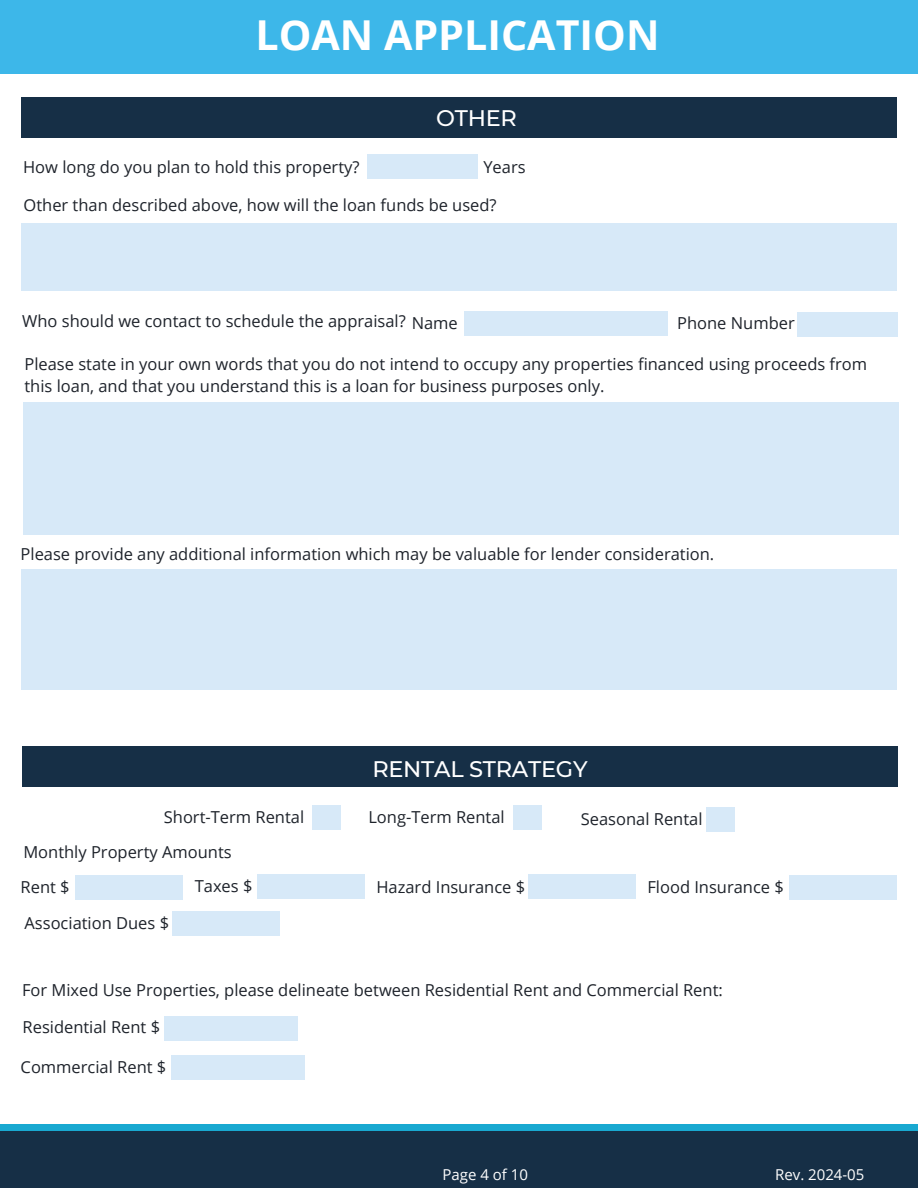
<style>
.page{position:relative;width:918px;height:1188px;background:#fff}
.page>*{position:absolute;margin:0;border:0;box-sizing:border-box;transform-origin:0 0}
.t1{font:700 41.25px "Open Sans";color:#fff}
.t2{font:500 22.5px "Montserrat";letter-spacing:-.01em;color:#fff}
.t3{font:16.5px/22.5px "Open Sans";color:#1e232b}
.t4{font:15px "Open Sans";color:#fff}
</style>
<div class="page">
<div style="left:21px;top:97px;width:875px;height:40px;background:#162f46"></div>
<div style="left:22px;top:747px;width:875px;height:40px;background:#162f46"></div>
<div style="left:0;top:1125px;width:918px;height:13px;background:#19a9d1"></div>
<div style="left:0;top:1131px;width:918px;height:57px;background:#162f46"></div>
<div style="left:0;top:0;width:918px;height:73px;background:#3db7e9"></div>
<div style="left:21px;top:570px;width:875px;height:120px;background:#d7e9f8"></div>
<div style="left:367px;top:154px;width:111px;height:25px;background:#d7e9f8"></div>
<div style="left:313px;top:805px;width:28px;height:25px;background:#d7e9f8"></div>
<div style="left:514px;top:805px;width:28px;height:25px;background:#d7e9f8"></div>
<div style="left:706px;top:807px;width:28px;height:25px;background:#d7e9f8"></div>
<div style="left:75px;top:875px;width:108px;height:25px;background:#d7e9f8"></div>
<div style="left:257px;top:874px;width:108px;height:25px;background:#d7e9f8"></div>
<div style="left:789px;top:875px;width:108px;height:25px;background:#d7e9f8"></div>
<div style="left:21px;top:224px;width:875px;height:67px;background:#d7e9f8"></div>
<div style="left:797px;top:312px;width:100px;height:25px;background:#d7e9f8"></div>
<div style="left:464px;top:311px;width:204px;height:25px;background:#d7e9f8"></div>
<div style="left:23px;top:402px;width:875px;height:133px;background:#d7e9f8"></div>
<div style="left:528px;top:874px;width:108px;height:25px;background:#d7e9f8"></div>
<div style="left:172px;top:911px;width:108px;height:25px;background:#d7e9f8"></div>
<div style="left:164px;top:1016px;width:134px;height:25px;background:#d7e9f8"></div>
<div style="left:172px;top:1056px;width:133px;height:24px;background:#d7e9f8"></div>
<p class="t1" style="left:255px;top:6px;width:406px">LOAN APPLICATION</p>
<p class="t2" style="left:436px;top:104px;width:82px">OTHER</p>
<p class="t3" style="left:23px;top:155px;width:338px">How long do you plan to hold this property?</p>
<p class="t3" style="left:24px;top:193px;width:475px">Other than described above, how will the loan funds be used?</p>
<p class="t3" style="left:483px;top:155px;width:44px">Years</p>
<p class="t3" style="left:22px;top:310px;width:437px">Who should we contact to schedule the appraisal? Name</p>
<p class="t3" style="left:677px;top:311px;width:119px">Phone Number</p>
<p class="t3" style="left:24px;top:352px;width:844px">Please state in your own words that you do not intend to occupy any properties financed using proceeds from this loan, and that you understand this is a loan for business purposes only.</p>
<p class="t3" style="left:21px;top:542px;width:695px">Please provide any additional information which may be valuable for lender consideration.</p>
<p class="t2" style="left:372px;top:755px;width:217px">RENTAL STRATEGY</p>
<p class="t3" style="left:164px;top:806px;width:142px">Short-Term Rental</p>
<p class="t3" style="left:368px;top:806px;width:138px">Long-Term Rental</p>
<p class="t3" style="left:581px;top:807px;width:123px">Seasonal Rental</p>
<p class="t3" style="left:23px;top:840px;width:210px">Monthly Property Amounts</p>
<p class="t3" style="left:21px;top:876px;width:51px">Rent $</p>
<p class="t3" style="left:195px;top:875px;width:59px">Taxes $</p>
<p class="t3" style="left:647px;top:875px;width:138px">Flood Insurance $</p>
<p class="t3" style="left:376px;top:875px;width:150px">Hazard Insurance $</p>
<p class="t3" style="left:25px;top:911px;width:146px">Association Dues $</p>
<p class="t3" style="left:22px;top:978px;width:702px">For Mixed Use Properties, please delineate between Residential Rent and Commercial Rent:</p>
<p class="t3" style="left:23px;top:1016px;width:139px">Residential Rent $</p>
<p class="t3" style="left:21px;top:1055px;width:147px">Commercial Rent $</p>
<p class="t4" style="left:443px;top:1164px;width:87px">Page 4 of 10</p>
<p class="t4" style="left:775px;top:1164px;width:91px">Rev. 2024-05</p>
</div>
